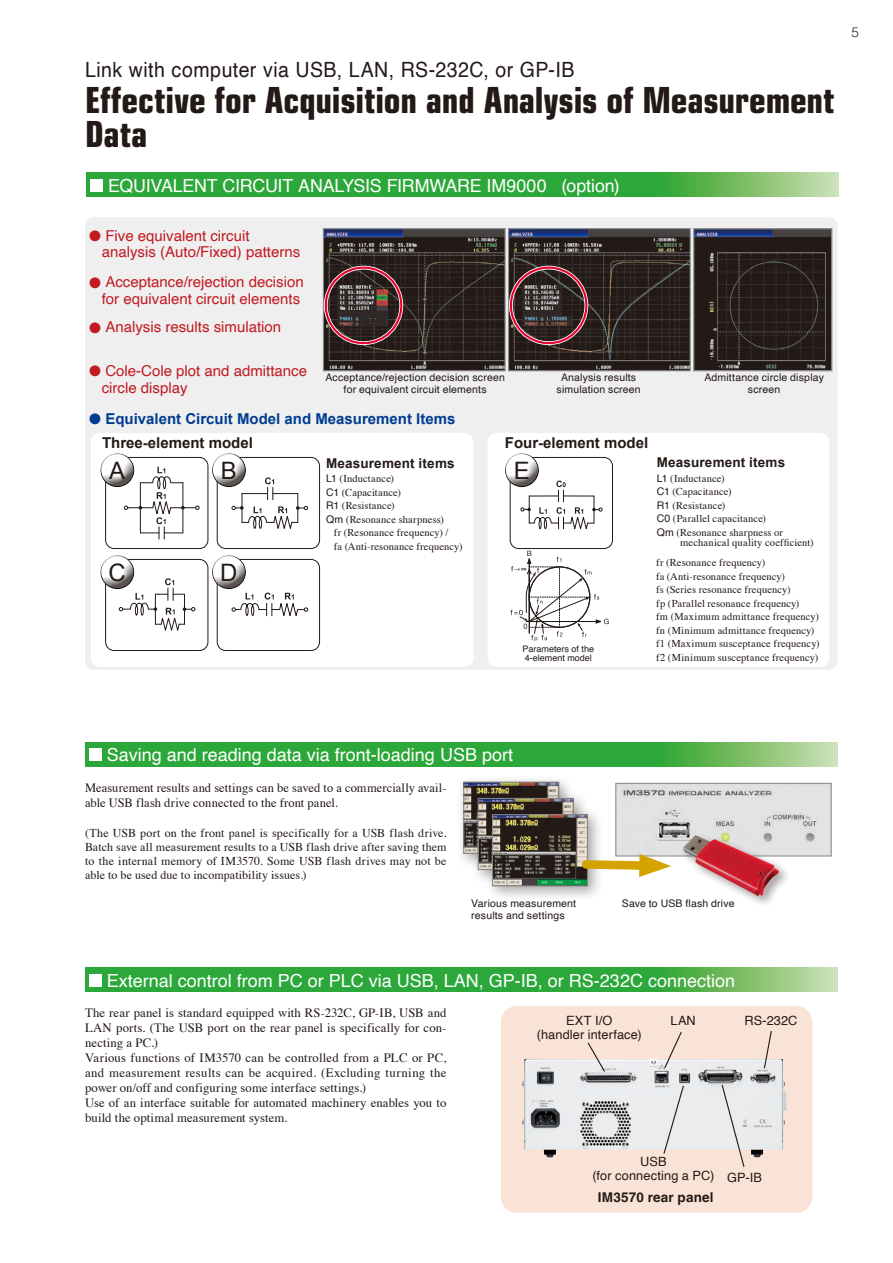
<style>
.page{position:relative;width:893px;height:1263px;background:#fff}
.page>*{position:absolute;margin:0;border:0;box-sizing:border-box;transform-origin:0 0}
.t1{font:700 condensed 36px/34.5px "Eurostile";letter-spacing:-.005em;color:#231916}
.t2{font:24px "Arial";color:#231916}
.t3{font:21px "Helvetica";letter-spacing:.025em;color:#231916;scale:.93 1}
.t4{font:18px "Helvetica";color:#fff}
.t5{font:15px/16.5px "Helvetica";color:#c11a20}
.t6{font:700 15px "Arial";color:#003c90}
.t7{font:700 15px "Arial";color:#231916}
.t8{font:700 13.5px "Arial";letter-spacing:.015em;color:#231916}
.t9{font:700 13.5px "Helvetica";letter-spacing:.015em;color:#231916}
.t10{font:300 13.5px "Helvetica";color:#231916}
.t11{font:12.75px/15px "Times";letter-spacing:.01em;color:#231916}
.t12{font:12.75px/13.5px "Helvetica";letter-spacing:.01em;color:#231916;text-align:center}
.t13{font:12px/14.2px "Times";letter-spacing:.005em;color:#231916;text-align:justify}
.t14{font:10.5px/13.5px "Times";letter-spacing:.01em;color:#231916}
.t15{font:10.5px/12px "Helvetica";letter-spacing:.015em;color:#231916;text-align:center}
.t16{font:9px/9px "Helvetica";color:#231916}
.s1{font-family:"Helvetica"}
</style>
<div class="page">
<svg style="left:85px;top:742px;width:753px;height:24px;background:#3fae46"></svg>
<div style="left:89px;top:749px;width:13px;height:12px;background:#fff"></div>
<img style="left:617px;top:785px;width:213px;height:69px">
<div style="left:615px;top:783px;width:217px;height:73px;border:1px solid #8b8c8c"></div>
<div style="left:456px;top:774px;width:119px;height:95px;background:#231916;opacity:.4"></div>
<img style="left:465px;top:784px;width:92px;height:68px">
<div style="left:463px;top:782px;width:96px;height:72px;border:1px solid #898989"></div>
<div style="left:470px;top:791px;width:119px;height:95px;background:#231916;opacity:.4"></div>
<img style="left:480px;top:800px;width:91px;height:68px">
<div style="left:478px;top:798px;width:95px;height:72px;border:1px solid #898989"></div>
<div style="left:485px;top:807px;width:119px;height:95px;background:#231916;opacity:.4"></div>
<img style="left:494px;top:816px;width:92px;height:68px">
<div style="left:492px;top:814px;width:96px;height:72px;border:1px solid #898989"></div>
<div style="left:679px;top:832px;width:113px;height:76px;background:#231916;opacity:.4"></div>
<img style="left:683px;top:835px;width:97px;height:62px">
<svg style="left:577px;top:854px;width:94px;height:23px"></svg>
<svg style="left:85px;top:967px;width:753px;height:25px;background:#3fae46"></svg>
<div style="left:89px;top:974px;width:13px;height:12px;background:#fff"></div>
<div style="left:501px;top:1006px;width:311px;height:207px;background:#f9e3d6;border-radius:16px"></div>
<img style="left:522px;top:1059px;width:265px;height:98px">
<svg style="left:586px;top:1042px;width:20px;height:31px"></svg>
<svg style="left:663px;top:1032px;width:20px;height:37px"></svg>
<svg style="left:763px;top:1031px;width:10px;height:38px"></svg>
<svg style="left:663px;top:1084px;width:22px;height:71px;background:#e0e0e0"></svg>
<svg style="left:721px;top:1083px;width:24px;height:84px"></svg>
<div style="left:85px;top:217px;width:753px;height:453px;background:#efeff0;border-radius:9px"></div>
<div style="left:488px;top:433px;width:341px;height:234px;background:#fff;border-radius:9px"></div>
<div style="left:91px;top:433px;width:382px;height:234px;background:#fff;border-radius:9px"></div>
<svg style="left:322px;top:228px;width:511px;height:144px;background:#382f2e"></svg>
<svg style="left:510px;top:551px;width:99px;height:90px"></svg>
<div style="left:105px;top:457px;width:103px;height:92px;border:1px solid #231916;border-radius:9px"></div>
<div style="left:100px;top:453px;width:36px;height:24px;background:#fff;opacity:.75"></div>
<div style="left:100px;top:457px;width:36px;height:32px;background:#231916;opacity:.75"></div>
<div style="left:510px;top:457px;width:103px;height:92px;border:1px solid #231916;border-radius:9px"></div>
<div style="left:505px;top:453px;width:36px;height:24px;background:#fff;opacity:.75"></div>
<div style="left:505px;top:457px;width:36px;height:32px;background:#231916;opacity:.75"></div>
<div style="left:105px;top:559px;width:103px;height:92px;border:1px solid #231916;border-radius:9px"></div>
<div style="left:100px;top:555px;width:36px;height:24px;background:#fff;opacity:.75"></div>
<div style="left:100px;top:559px;width:36px;height:32px;background:#231916;opacity:.75"></div>
<div style="left:217px;top:559px;width:103px;height:92px;border:1px solid #231916;border-radius:9px"></div>
<div style="left:212px;top:555px;width:36px;height:24px;background:#fff;opacity:.75"></div>
<div style="left:212px;top:559px;width:36px;height:32px;background:#231916;opacity:.75"></div>
<svg style="left:124px;top:467px;width:76px;height:72px"></svg>
<div style="left:217px;top:457px;width:103px;height:92px;border:1px solid #231916;border-radius:9px"></div>
<div style="left:212px;top:453px;width:36px;height:24px;background:#fff;opacity:.75"></div>
<div style="left:212px;top:457px;width:36px;height:32px;background:#231916;opacity:.75"></div>
<svg style="left:231px;top:477px;width:77px;height:52px"></svg>
<svg style="left:119px;top:578px;width:76px;height:53px"></svg>
<svg style="left:232px;top:593px;width:76px;height:23px"></svg>
<svg style="left:520px;top:481px;width:82px;height:49px"></svg>
<div style="left:324px;top:266px;width:79px;height:79px;border:4px solid #fff;border-radius:50%"></div>
<div style="left:325px;top:267px;width:77px;height:77px;border:2px solid #e6002d;border-radius:50%"></div>
<div style="left:509px;top:266px;width:79px;height:79px;border:4px solid #fff;border-radius:50%"></div>
<div style="left:510px;top:267px;width:77px;height:77px;border:2px solid #e6002d;border-radius:50%"></div>
<svg style="left:86px;top:172px;width:753px;height:25px;background:#3fae46"></svg>
<div style="left:91px;top:179px;width:12px;height:13px;background:#fff"></div>
<h3 class="t3" style="left:85px;top:53px;width:528px">Link with computer via USB, LAN, RS-232C, or GP-IB</h3>
<h1 class="t1" style="left:85px;top:82px;width:751px">Effective for Acquisition and Analysis of Measurement<br>Data</h1>
<h3 class="t4" style="left:108px;top:171px;width:513px">EQUIVALENT CIRCUIT ANALYSIS FIRMWARE IM9000 (option)</h3>
<p class="t5" style="left:102px;top:228px;width:200px;text-indent:-13px">● Five equivalent circuit analysis (Auto/Fixed) patterns</p>
<p class="t5" style="left:89px;top:274px;width:216px;text-align:center">● Acceptance/rejection decision for equivalent circuit elements</p>
<p class="t5" style="left:89px;top:319px;width:193px">● Analysis results simulation</p>
<p class="t5" style="left:102px;top:363px;width:207px;text-indent:-13px">● Cole-Cole plot and admittance circle display</p>
<p class="t15" style="left:325px;top:372px;width:181px">Acceptance/rejection decision screen for equivalent circuit elements</p>
<p class="t15" style="left:556px;top:372px;width:86px">Analysis results simulation screen</p>
<p class="t15" style="left:704px;top:372px;width:121px">Admittance circle display screen</p>
<p class="t6" style="left:89px;top:409px;width:368px">● Equivalent Circuit Model and Measurement Items</p>
<p class="t8" style="left:326px;top:454px;width:130px">Measurement items</p>
<p class="t14" style="left:326px;top:471px;width:70px"><span class="s1">L1</span> (Inductance)</p>
<p class="t14" style="left:326px;top:484px;width:77px"><span class="s1">C1</span> (Capacitance)</p>
<p class="t14" style="left:326px;top:498px;width:70px"><span class="s1">R1</span> (Resistance)</p>
<p class="t14" style="left:326px;top:511px;width:119px"><span class="s1">Qm</span> (Resonance sharpness)</p>
<p class="t14" style="left:334px;top:525px;width:116px">fr (Resonance frequency) /</p>
<p class="t14" style="left:334px;top:538px;width:130px">fa (Anti-resonance frequency)</p>
<p class="t7" style="left:102px;top:433px;width:152px">Three-element model</p>
<p class="t7" style="left:505px;top:433px;width:145px">Four-element model</p>
<h2 class="t2" style="left:109px;top:454px;width:18px">A</h2>
<h2 class="t2" style="left:514px;top:454px;width:18px">E</h2>
<h2 class="t2" style="left:221px;top:454px;width:18px">B</h2>
<h2 class="t2" style="left:109px;top:556px;width:19px">C</h2>
<h2 class="t2" style="left:220px;top:556px;width:19px">D</h2>
<p class="t16" style="left:523px;top:645px;width:73px">Parameters of the<br>4-element model</p>
<p class="t8" style="left:657px;top:453px;width:130px">Measurement items</p>
<p class="t14" style="left:657px;top:470px;width:128px"><span class="s1">L1</span> (Inductance)<br><span class="s1">C1</span> (Capacitance)<br><span class="s1">R1</span> (Resistance)<br><span class="s1">C0</span> (Parallel capacitance)<br><span class="s1">Qm</span> (Resonance sharpness or</p>
<p class="t14" style="left:680px;top:535px;width:135px">mechanical quality coefficient)</p>
<p class="t14" style="left:656px;top:555px;width:165px">fr (Resonance frequency)<br>fa (Anti-resonance frequency)<br>fs (Series resonance frequency)<br>fp (Parallel resonance frequency)<br>fm (Maximum admittance frequency) fn (Minimum admittance frequency) f1 (Maximum susceptance frequency) f2 (Minimum susceptance frequency)</p>
<p class="t10" style="left:851px;top:21px;width:9px">5</p>
<h3 class="t4" style="left:107px;top:741px;width:408px">Saving and reading data via front-loading USB port</h3>
<p class="t11" style="left:85px;top:779px;width:363px">Measurement results and settings can be saved to a commercially avail&shy;able USB flash drive connected to the front panel.</p>
<p class="t13" style="left:85px;top:824px;width:363px">(The USB port on the front panel is specifically for a USB flash drive.<br>Batch save all measurement results to a USB flash drive after saving them to the internal memory of IM3570. Some USB flash drives may not be able to be used due to incompatibility issues.)</p>
<p class="t15" style="left:471px;top:897px;width:106px;text-align:left">Various measurement results and settings</p>
<p class="t15" style="left:622px;top:897px;width:114px">Save to USB flash drive</p>
<h3 class="t4" style="left:107px;top:966px;width:630px">External control from PC or PLC via USB, LAN, GP-IB, or RS-232C connection</h3>
<p class="t11" style="left:85px;top:1004px;width:363px">The rear panel is standard equipped with RS-232C, GP-IB, USB and LAN ports. (The USB port on the rear panel is specifically for con&shy;necting a PC.)<br>Various functions of IM3570 can be controlled from a PLC or PC, and measurement results can be acquired. (Excluding turning the power on/off and configuring some interface settings.)<br>Use of an interface suitable for automated machinery enables you to build the optimal measurement system.</p>
<p class="t12" style="left:537px;top:1014px;width:106px">EXT I/O<br>(handler interface)</p>
<p class="t12" style="left:670px;top:1014px;width:27px">LAN</p>
<p class="t12" style="left:744px;top:1014px;width:54px">RS-232C</p>
<p class="t12" style="left:593px;top:1155px;width:123px">USB<br>(for connecting a PC)</p>
<p class="t9" style="left:598px;top:1189px;width:117px">IM3570 rear panel</p>
<p class="t12" style="left:727px;top:1171px;width:36px">GP-IB</p>
</div>
